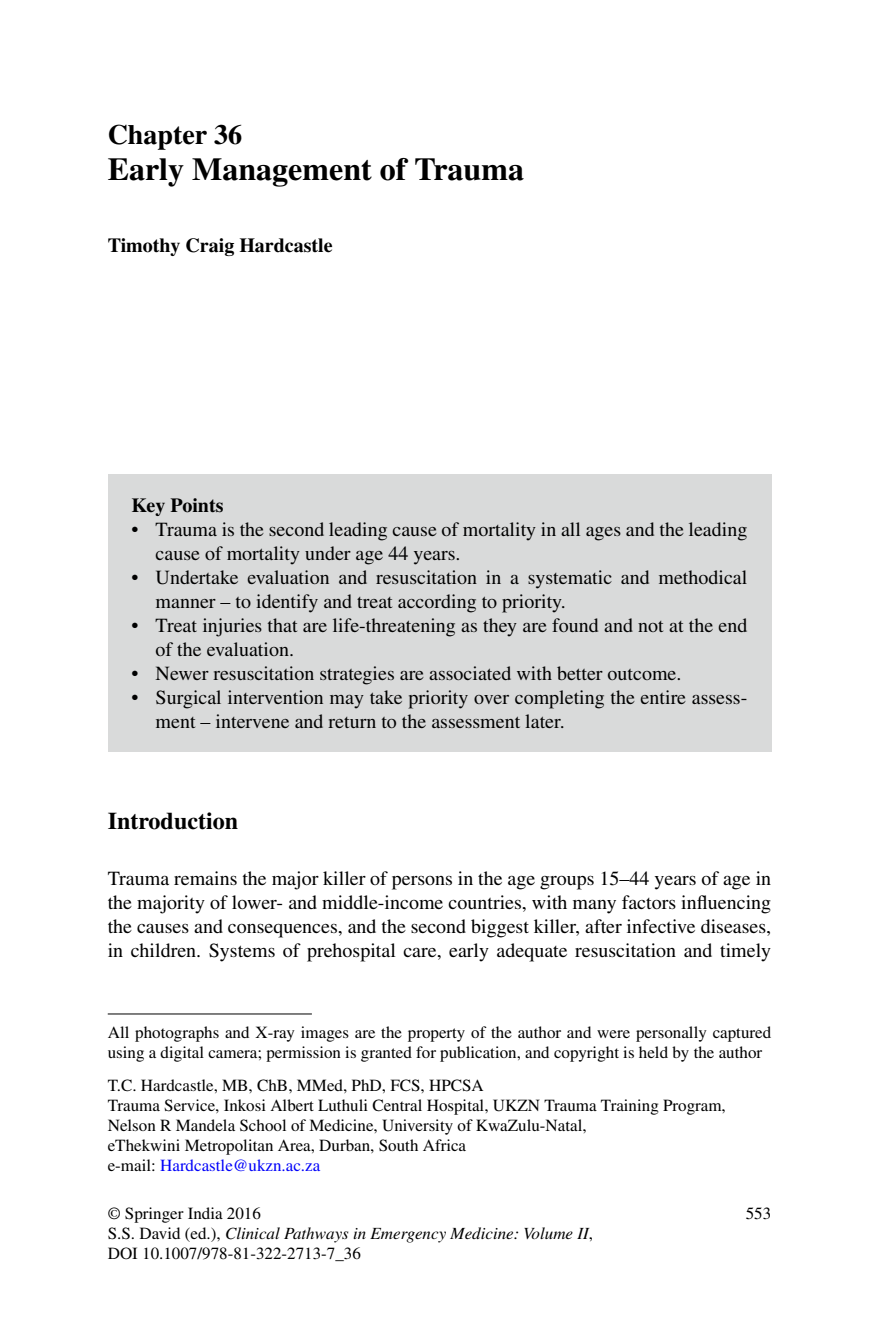
<style>
.page{position:relative;width:879px;height:1333px;background:#fff}
.page>*{position:absolute;margin:0;border:0;box-sizing:border-box;transform-origin:0 0}
.t1{font:700 32px "Mbfkjw Times";color:#000}
.t2{font:700 28px "Mbfkjw Times";color:#000}
.t3{font:700 24px "Mbfkjw Times";color:#000}
.t4{font:20px/24px "Qkxdlk Times";color:#000}
.t5{font:700 20px "Mbfkjw Times";color:#000}
.t6{font:17px/20px "Qkxdlk Times";color:#000}
.t7{font:italic 17px "Vpcfny Times";color:#000}
.s1{color:#0000fa}
.s2{font-family:"Qkxdlk Times";font-style:normal}
</style>
<div class="page">
<div style="left:108px;top:474px;width:663px;height:277px;background:#d9dada"></div>
<hr style="left:108px;top:1013px;width:204px;height:1px;background:#000">
<h2 class="t2" style="left:108px;top:125px;width:136px">Chapter 36</h2>
<h1 class="t1" style="left:108px;top:158px;width:418px">Early Management of Trauma</h1>
<p class="t5" style="left:108px;top:238px;width:226px">Timothy Craig Hardcastle</p>
<p class="t5" style="left:132px;top:497px;width:93px">Key Points</p>
<p class="t4" style="left:156px;top:519px;width:593px;text-indent:-24px">• Trauma is the second leading cause of mortality in all ages and the leading cause of mortality under age 44 years.</p>
<p class="t4" style="left:156px;top:567px;width:593px;text-indent:-24px">• Undertake evaluation and resuscitation in a systematic and methodical manner – to identify and treat according to priority.</p>
<p class="t4" style="left:156px;top:615px;width:593px;text-indent:-24px">• Treat injuries that are life-threatening as they are found and not at the end of the evaluation.</p>
<p class="t4" style="left:132px;top:663px;width:551px">• Newer resuscitation strategies are associated with better outcome.</p>
<p class="t4" style="left:156px;top:687px;width:593px;text-indent:-24px">• Surgical intervention may take priority over completing the entire assess&shy;ment – intervene and return to the assessment later.</p>
<p class="t3" style="left:108px;top:811px;width:132px">Introduction</p>
<p class="t4" style="left:108px;top:867px;width:665px;text-align:justify">Trauma remains the major killer of persons in the age groups 15–44 years of age in the majority of lower- and middle-income countries, with many factors influencing the causes and consequences, and the second biggest killer, after infective diseases, in children. Systems of prehospital care, early adequate resuscitation and timely</p>
<p class="t6" style="left:108px;top:1023px;width:665px">All photographs and X-ray images are the property of the author and were personally captured using a digital camera; permission is granted for publication, and copyright is held by the author</p>
<p class="t6" style="left:108px;top:1077px;width:619px">T. C. Hardcastle , MB, ChB, MMed, PhD, FCS, HPCSA<br>Trauma Service , Inkosi Albert Luthuli Central Hospital, UKZN Trauma Training Program, Nelson R Mandela School of Medicine, University of KwaZulu-Natal ,<br>eThekwini Metropolitan Area , Durban , South Africa<br>e-mail: <span class="s1">Hardcastle@ukzn.ac.za</span></p>
<p class="t6" style="left:108px;top:1204px;width:155px">© Springer India 2016</p>
<p class="t6" style="left:746px;top:1204px;width:27px">553</p>
<p class="t7" style="left:108px;top:1227px;width:487px"><span class="s2">S.S. David (ed.),</span> Clinical Pathways in Emergency Medicine: Volume II<span class="s2">,</span></p>
<p class="t6" style="left:108px;top:1244px;width:255px">DOI 10.1007/978-81-322-2713-7_36</p>
</div>
